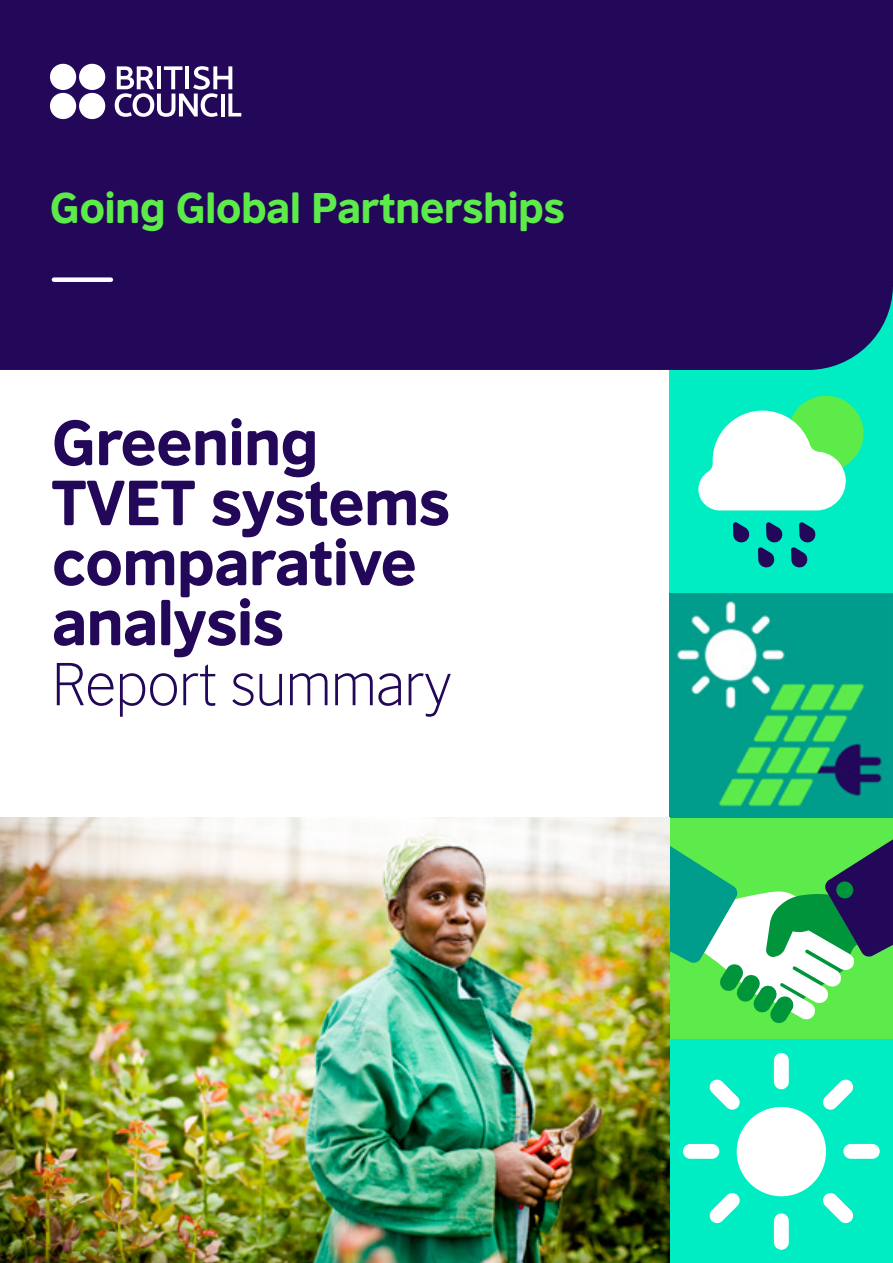
<style>
.page{position:relative;width:893px;height:1263px;background:#fff}
.page>*{position:absolute;margin:0;border:0;box-sizing:border-box;transform-origin:0 0}
.t1{font:60px/60px "British Council Sans Headline";letter-spacing:-.02em;color:#23085a}
.t2{font:300 57px "British Council Sans";letter-spacing:-.02em;color:#23085a}
.t3{font:40.5px "British Council Sans Headline";letter-spacing:-.02em;color:#5deb4a}
</style>
<div class="page">
<div style="left:670px;top:223px;width:223px;height:370px;background:#00edc3"></div>
<div style="left:788px;top:396px;width:75px;height:75px;background:#5deb4a;border-radius:50%"></div>
<svg style="left:698px;top:411px;width:149px;height:99px"></svg>
<svg style="left:733px;top:522px;width:17px;height:21px"></svg>
<svg style="left:758px;top:522px;width:25px;height:46px"></svg>
<svg style="left:791px;top:522px;width:25px;height:46px"></svg>
<div style="left:669px;top:817px;width:224px;height:223px;background:#5deb4b"></div>
<svg style="left:669px;top:835px;width:224px;height:188px"></svg>
<div style="left:836px;top:881px;width:17px;height:17px;background:#00953b;border-radius:50%"></div>
<div style="left:670px;top:1040px;width:223px;height:223px;background:#00edc3"></div>
<div style="left:737px;top:1107px;width:89px;height:89px;background:#fff;border-radius:50%"></div>
<div style="left:683px;top:1144px;width:36px;height:15px;background:#fff;border-radius:7px"></div>
<div style="left:843px;top:1144px;width:37px;height:15px;background:#fff;border-radius:7px"></div>
<div style="left:774px;top:1213px;width:15px;height:37px;background:#fff;border-radius:7px"></div>
<div style="left:774px;top:1053px;width:15px;height:36px;background:#fff;border-radius:7px"></div>
<svg style="left:709px;top:1079px;width:31px;height:31px"></svg>
<svg style="left:823px;top:1193px;width:30px;height:30px"></svg>
<svg style="left:709px;top:1193px;width:31px;height:30px"></svg>
<svg style="left:823px;top:1079px;width:30px;height:31px"></svg>
<div style="left:0;top:0;width:893px;height:370px;background:#23085a"></div>
<svg style="left:115px;top:66px;width:126px;height:51px"></svg>
<div style="left:79px;top:64px;width:26px;height:26px;background:#fff;border-radius:50%"></div>
<div style="left:50px;top:64px;width:26px;height:26px;background:#fff;border-radius:50%"></div>
<div style="left:79px;top:93px;width:26px;height:26px;background:#fff;border-radius:50%"></div>
<div style="left:50px;top:93px;width:26px;height:26px;background:#fff;border-radius:50%"></div>
<div style="left:54px;top:277px;width:57px;height:5px;background:#fff"></div>
<img style="left:670px;top:593px;width:223px;height:224px">
<img style="left:0;top:817px;width:669px;height:446px">
<p class="t3" style="left:50px;top:177px;width:516px">Going Global Partnerships</p>
<p class="t1" style="left:52px;top:410px;width:400px">Greening<br>TVET systems comparative analysis</p>
<p class="t2" style="left:52px;top:650px;width:402px">Report summary</p>
</div>
